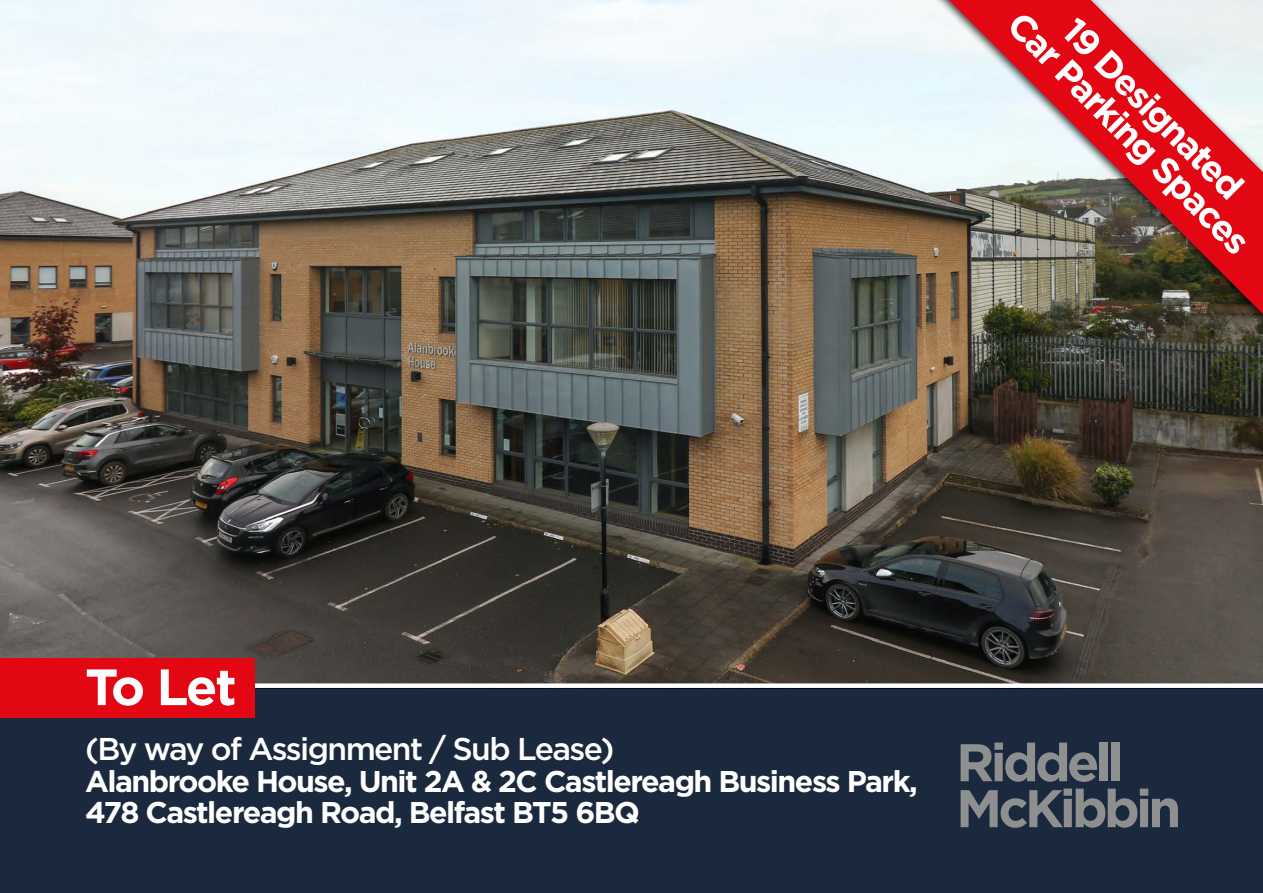
<style>
.page{position:relative;width:1263px;height:893px;background:#fff}
.page>*{position:absolute;margin:0;border:0;box-sizing:border-box;transform-origin:0 0}
.t1{font:700 51px "Gotham HTF";color:#fff}
.t2{font:700 36px "Gotham HTF";color:#fff}
.t3{font:500 31.5px "Gotham HTF";letter-spacing:-.05em;color:#fff}
.t4{font:700 30px/31.5px "Gotham HTF";letter-spacing:-.05em;color:#fff}
</style>
<div class="page">
<img style="left:0;top:0;width:1263px;height:683px">
<div style="left:929px;top:0;width:334px;height:345px;background:#000;opacity:.75"></div>
<svg style="left:949px;top:0;width:314px;height:314px;background:#bb6f6f"></svg>
<div style="left:0;top:687px;width:1263px;height:206px;background:#1a293e"></div>
<svg style="left:960px;top:743px;width:137px;height:39px"></svg>
<div style="left:1100px;top:743px;width:8px;height:38px;background:#8e8f8f"></div>
<div style="left:1112px;top:743px;width:8px;height:38px;background:#8e8f8f"></div>
<svg style="left:960px;top:788px;width:218px;height:40px"></svg>
<div style="left:225px;top:683px;width:1038px;height:5px;background:#fff"></div>
<div style="left:0;top:658px;width:254px;height:59px;background:#e30613"></div>
<p class="t2" style="left:1028px;top:3px;width:326px;rotate:45deg">Car Parking Spaces</p>
<p class="t2" style="left:1083px;top:10px;width:240px;rotate:45deg">19 Designated</p>
<h1 class="t1" style="left:85px;top:658px;width:153px">To Let</h1>
<p class="t3" style="left:85px;top:731px;width:531px">(By way of Assignment / Sub Lease)</p>
<p class="t4" style="left:85px;top:764px;width:834px">Alanbrooke House, Unit 2A &amp; 2C Castlereagh Business Park,<br>478 Castlereagh Road, Belfast BT5 6BQ</p>
</div>
